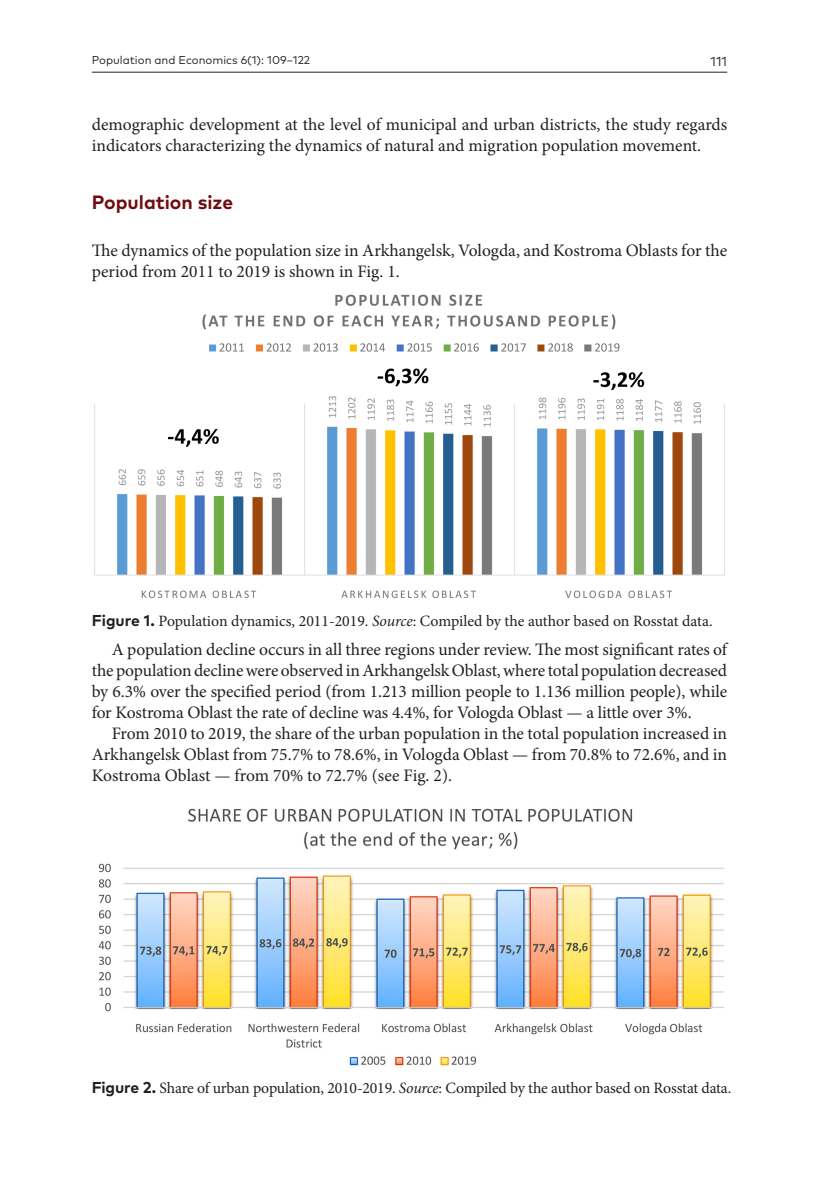
<style>
.page{position:relative;width:819px;height:1191px;background:#fff}
.page>*{position:absolute;margin:0;border:0;box-sizing:border-box;transform-origin:0 0}
.H_1{font:700 19.25px "FF Mark Pro";color:#6e0d11}
.Body_text{font:17.5px/21px "Minion Pro";letter-spacing:-.005em;color:#231f20;text-align:justify}
.Body_text_-_no_inden{font:17.5px/21px "Minion Pro";letter-spacing:-.005em;color:#231f20}
.FIG_Caption{font:15.75px "Minion Pro";letter-spacing:-.01em;color:#231f20}
.t1{font:13.12px "FF Mark Pro";color:#231f20}
.t2{font:11.38px "FF Mark Pro";color:#231f20}
.s1{font-family:"FF Mark Pro";font-weight:700}
.s2{font-style:italic}
</style>
<div class="page">
<hr style="left:92px;top:72px;width:635px;height:1px;background:#231f20">
<img style="left:94px;top:294px;width:631px;height:304px">
<img style="left:98px;top:808px;width:626px;height:258px">
<p class="t2" style="left:92px;top:51px;width:220px">Population and Economics 6(1): 109–122</p>
<p class="t1" style="left:710px;top:51px;width:18px">111</p>
<p class="Body_text" style="left:92px;top:114px;width:637px">demographic development at the level of municipal and urban districts, the study regards indicators characterizing the dynamics of natural and migration population movement.</p>
<p class="H_1" style="left:92px;top:188px;width:143px">Population size</p>
<p class="Body_text_-_no_inden" style="left:92px;top:240px;width:636px">The dynamics of the population size in Arkhangelsk, Vologda, and Kostroma Oblasts for the period from 2011 to 2019 is shown in Fig. 1.</p>
<p class="FIG_Caption" style="left:92px;top:611px;width:622px"><span class="s1">Figure 1.</span> Population dynamics, 2011-2019. <span class="s2">Source</span>: Compiled by the author based on Rosstat data.</p>
<p class="Body_text" style="left:92px;top:639px;width:636px;text-indent:20px">A population decline occurs in all three regions under review. The most significant rates of the population decline were observed in Arkhangelsk Oblast, where total population decreased by 6.3% over the specified period (from 1.213 million people to 1.136 million people), while for Kostroma Oblast the rate of decline was 4.4%, for Vologda Oblast — a little over 3%.</p>
<p class="Body_text" style="left:92px;top:723px;width:636px;text-indent:20px">From 2010 to 2019, the share of the urban population in the total population increased in Arkhangelsk Oblast from 75.7% to 78.6%, in Vologda Oblast — from 70.8% to 72.6%, and in Kostroma Oblast — from 70% to 72.7% (see Fig. 2).</p>
<p class="FIG_Caption" style="left:92px;top:1077px;width:641px"><span class="s1">Figure 2.</span> Share of urban population, 2010-2019. <span class="s2">Source</span>: Compiled by the author based on Rosstat data.</p>
</div>
